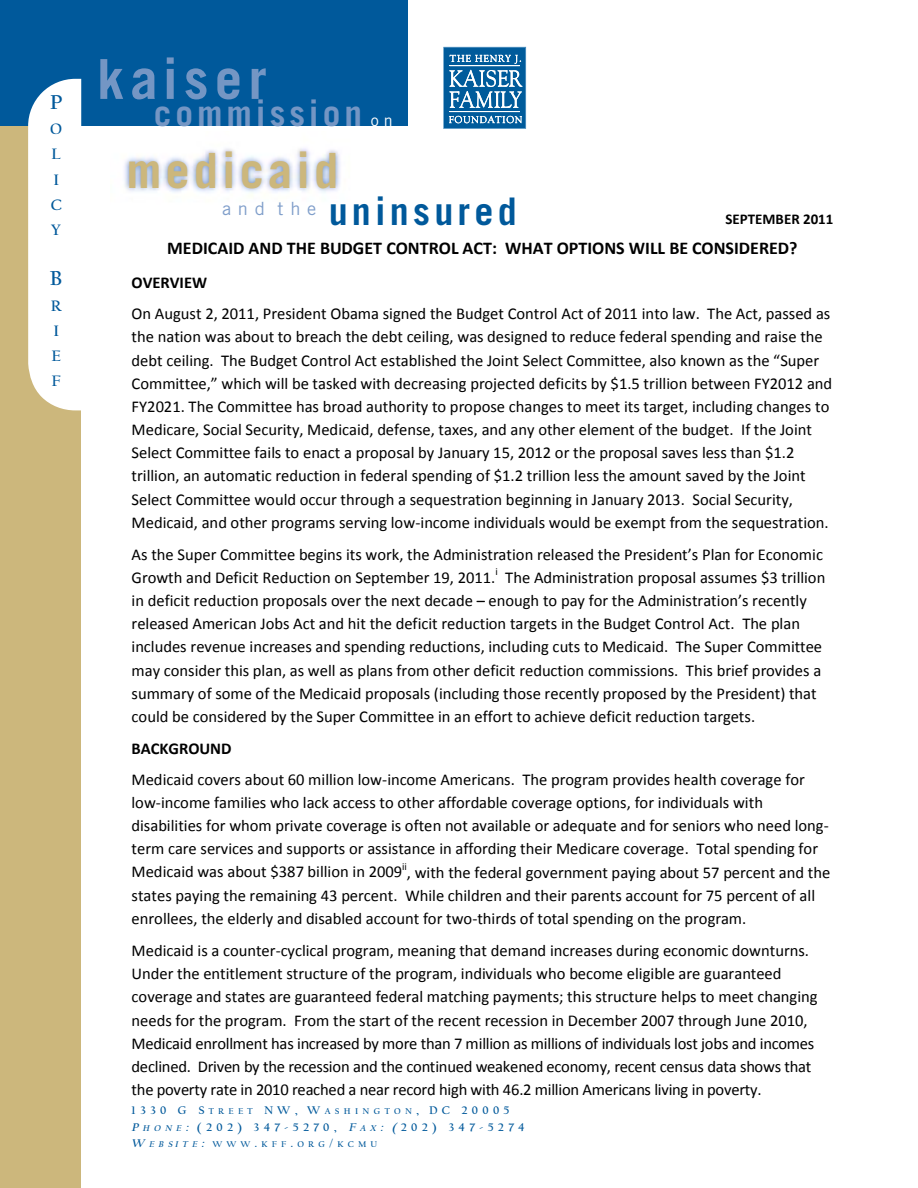
<style>
.page{position:relative;width:918px;height:1188px;background:#fff}
.page>*{position:absolute;margin:0;border:0;box-sizing:border-box;transform-origin:0 0}
.t1{font:700 55.2px "Trade Gothic";letter-spacing:.11em;color:#7496c4}
.t2{font:700 48.6px "Trade Gothic";letter-spacing:.085em;color:#ccb77c}
.t3{font:700 38.1px "Trade Gothic";letter-spacing:.11em;color:#00599b}
.t4{font:700 35.4px "Trade Gothic";letter-spacing:.11em;color:#7496c4}
.t5{font:700 21px "Californian";color:#00599b}
.t6{font:700 18px "Calibri";color:#000}
.t7{font:16.5px/23.1px "Calibri";color:#000}
.t8{font:700 15.75px/25.2px "Californian";color:#00599b}
.t9{font:700 15px "Calibri";color:#000}
.t10{font:700 11.55px/16.5px "Californian";letter-spacing:.375em;color:#00599b}
.t11{font:10.5px "Calibri";color:#000}
.t12{font:700 8.7px "Californian";letter-spacing:.5em;color:#00599b}
.s1{font-weight:400;font-size:16.05px;color:#fff}
.s2{font-weight:700}
.s3{font-size:8.7px}
.s4{font-style:italic}
.s5{font-style:italic;font-size:8.7px}
.s6{font-style:italic;font-size:11.55px}
.s7{font-size:11.55px}
</style>
<div class="page">
<img style="left:124px;top:148px;width:216px;height:48px">
<div style="left:0;top:2px;width:81px;height:1186px;background:#ccb77c"></div>
<div style="left:0;top:0;width:407px;height:126px;background:#00599b"></div>
<svg style="left:28px;top:79px;width:53px;height:331px;background:#f6f8f8"></svg>
<svg style="left:443px;top:47px;width:83px;height:82px;background:#387fb1"></svg>
<hr style="left:450px;top:65px;width:70px;height:1px;background:#fff">
<hr style="left:450px;top:111px;width:70px;height:1px;background:#fff">
<p class="t5" style="left:50px;top:92px;width:14px">P</p>
<p class="t8" style="left:50px;top:118px;width:13px">O<br>L<br>I<br>C<br>Y</p>
<p class="t5" style="left:50px;top:269px;width:14px">B</p>
<p class="t8" style="left:51px;top:294px;width:12px">R<br>I<br>E<br>F</p>
<p class="t1" style="left:97px;top:45px;width:171px">kaiser</p>
<p class="t4" style="left:154px;top:91px;width:240px">commission <span class="s1">o n</span></p>
<p class="t2" style="left:126px;top:141px;width:213px">medicaid</p>
<p class="t3" style="left:222px;top:188px;width:296px"><sup>a</sup> <sup>n</sup> <sup>d</sup> <sup>t</sup> <sup>h</sup> <sup>e</sup> uninsured</p>
<p class="t9" style="left:726px;top:210px;width:109px">SEPTEMBER 2011</p>
<p class="t6" style="left:167px;top:236px;width:632px">MEDICAID AND THE BUDGET CONTROL ACT: WHAT OPTIONS WILL BE CONSIDERED?</p>
<p class="t7" style="left:132px;top:268px;width:700px;line-height:30.6px"><span class="s2">OVERVIEW<br></span>On August 2, 2011, President Obama signed the Budget Control Act of 2011 into law. The Act, passed as</p>
<p class="t7" style="left:132px;top:325px;width:702px">the nation was about to breach the debt ceiling, was designed to reduce federal spending and raise the debt ceiling. The Budget Control Act established the Joint Select Committee, also known as the “Super Committee,” which will be tasked with decreasing projected deficits by $1.5 trillion between FY2012 and FY2021. The Committee has broad authority to propose changes to meet its target, including changes to Medicare, Social Security, Medicaid, defense, taxes, and any other element of the budget. If the Joint Select Committee fails to enact a proposal by January 15, 2012 or the proposal saves less than $1.2 trillion, an automatic reduction in federal spending of $1.2 trillion less the amount saved by the Joint Select Committee would occur through a sequestration beginning in January 2013. Social Security, Medicaid, and other programs serving low-income individuals would be exempt from the sequestration.</p>
<p class="t7" style="left:132px;top:543px;width:693px">As the Super Committee begins its work, the Administration released the President’s Plan for Economic<br>Growth and Deficit Reduction on September 19, 2011.</p>
<p class="t11" style="left:495px;top:565px;width:4px">i</p>
<p class="t7" style="left:132px;top:566px;width:695px;text-indent:374px">The Administration proposal assumes $3 trillion in deficit reduction proposals over the next decade – enough to pay for the Administration’s recently released American Jobs Act and hit the deficit reduction targets in the Budget Control Act. The plan includes revenue increases and spending reductions, including cuts to Medicaid. The Super Committee may consider this plan, as well as plans from other deficit reduction commissions. This brief provides a summary of some of the Medicaid proposals (including those recently proposed by the President) that could be considered by the Super Committee in an effort to achieve deficit reduction targets.</p>
<p class="t7" style="left:132px;top:733px;width:675px;line-height:30.6px"><span class="s2">BACKGROUND<br></span>Medicaid covers about 60 million low-income Americans. The program provides health coverage for</p>
<p class="t7" style="left:132px;top:791px;width:700px">low-income families who lack access to other affordable coverage options, for individuals with disabilities for whom private coverage is often not available or adequate and for seniors who need long&shy;term care services and supports or assistance in affording their Medicare coverage. Total spending for Medicaid was about $387 billion in 2009 , with the federal government paying about 57 percent and the</p>
<p class="t11" style="left:402px;top:860px;width:6px">ii</p>
<p class="t7" style="left:132px;top:884px;width:685px">states paying the remaining 43 percent. While children and their parents account for 75 percent of all enrollees, the elderly and disabled account for two-thirds of total spending on the program.</p>
<p class="t7" style="left:132px;top:939px;width:688px">Medicaid is a counter-cyclical program, meaning that demand increases during economic downturns.<br>Under the entitlement structure of the program, individuals who become eligible are guaranteed coverage and states are guaranteed federal matching payments; this structure helps to meet changing needs for the program. From the start of the recent recession in December 2007 through June 2010, Medicaid enrollment has increased by more than 7 million as millions of individuals lost jobs and incomes declined. Driven by the recession and the continued weakened economy, recent census data shows that the poverty rate in 2010 reached a near record high with 46.2 million Americans living in poverty.</p>
<p class="t10" style="left:132px;top:1103px;width:395px">1330 G S<span class="s3">TREET</span> NW, W<span class="s3">ASHINGTON</span>, DC 20005<br><span class="s4">P</span><span class="s5">HONE</span><span class="s4">:</span> (202) 347-5270, <span class="s4">F</span><span class="s5">AX</span><span class="s4">: (</span>202) 347-5274</p>
<p class="t12" style="left:132px;top:1140px;width:247px"><span class="s6">W</span><span class="s4">EBSITE</span><span class="s6">:</span> WWW<span class="s7">.</span>KFF<span class="s7">.</span>ORG<span class="s7">/</span>KCMU</p>
</div>
